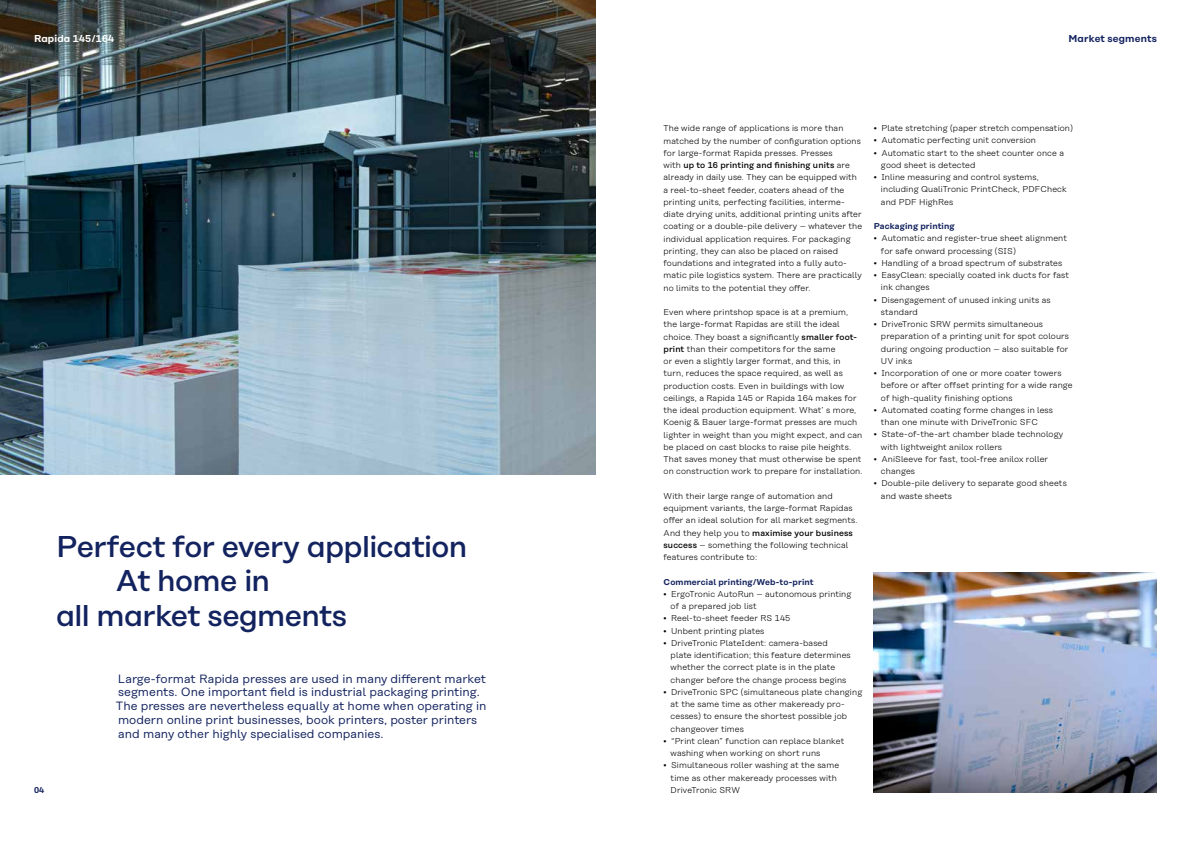
<style>
.page{position:relative;width:1191px;height:842px;background:#fff}
.page>*{position:absolute;margin:0;border:0;box-sizing:border-box;transform-origin:0 0}
.t1{font:500 30px "Koenig&Bauer H";letter-spacing:-.02em;color:#13235f}
.t2{font:12px/13.8px "Koenig&Bauer T";color:#13235f}
.t3{font:600 10px "Koenig&Bauer H";letter-spacing:.015em;color:#13235f}
.t4{font:600 10px "Koenig&Bauer H";letter-spacing:.015em;color:#fff}
.t5{font:300 8.5px/12.2px "Koenig&Bauer T";letter-spacing:.015em;color:#000}
.t6{font:600 8.5px "Koenig&Bauer T";letter-spacing:.015em;color:#13235f}
.t7{font:600 8.5px "Koenig&Bauer H";color:#13235f}
.s1{font-weight:500}
</style>
<div class="page">
<img style="left:0;top:0;width:595px;height:474px">
<img style="left:874px;top:572px;width:283px;height:221px">
<p class="t4" style="left:34px;top:33px;width:82px">Rapida 145/164</p>
<p class="t3" style="left:1068px;top:33px;width:90px">Market segments</p>
<h1 class="t1" style="left:56px;top:529px;width:412px">Perfect for every application</h1>
<h1 class="t1" style="left:116px;top:563px;width:156px">At home in</h1>
<h1 class="t1" style="left:56px;top:598px;width:292px">all market segments</h1>
<p class="t2" style="left:116px;top:672px;width:372px">Large-format Rapida presses are used in many different market segments. One important field is industrial packaging printing.<br>The presses are nevertheless equally at home when operating in modern online print businesses, book printers, poster printers and many other highly specialised companies.</p>
<p class="t7" style="left:34px;top:785px;width:12px">04</p>
<p class="t5" style="left:663px;top:122px;width:200px">The wide range of applications is more than matched by the number of configuration options for large-format Rapida presses. Presses<br>with <span class="s1">up to 16 printing and finishing units</span> are already in daily use. They can be equipped with a reel-to-sheet feeder, coaters ahead of the printing units, perfecting facilities, interme&shy;diate drying units, additional printing units after coating or a double-pile delivery – whatever the individual application requires. For packaging printing, they can also be placed on raised foundations and integrated into a fully auto&shy;matic pile logistics system. There are practically no limits to the potential they offer.</p>
<p class="t5" style="left:663px;top:306px;width:200px">Even where printshop space is at a premium, the large-format Rapidas are still the ideal choice. They boast a significantly <span class="s1">smaller foot&shy;print</span> than their competitors for the same<br>or even a slightly larger format, and this, in turn, reduces the space required, as well as production costs. Even in buildings with low ceilings, a Rapida 145 or Rapida 164 makes for the ideal production equipment. What’ s more, Koenig &amp; Bauer large-format presses are much lighter in weight than you might expect, and can be placed on cast blocks to raise pile heights.<br>That saves money that must otherwise be spent on construction work to prepare for installation.</p>
<p class="t5" style="left:663px;top:490px;width:195px">With their large range of automation and equipment variants, the large-format Rapidas offer an ideal solution for all market segments.<br>And they help you to <span class="s1">maximise your business success</span> – something the following technical features contribute to:</p>
<p class="t6" style="left:663px;top:576px;width:152px">Commercial printing/Web-to-print</p>
<p class="t5" style="left:670px;top:588px;width:182px;text-indent:-7px">• ErgoTronic AutoRun – autonomous printing of a prepared job list</p>
<p class="t5" style="left:663px;top:612px;width:128px">• Reel-to-sheet feeder RS 145</p>
<p class="t5" style="left:663px;top:624px;width:102px">• Unbent printing plates</p>
<p class="t5" style="left:670px;top:637px;width:182px;text-indent:-7px">• DriveTronic PlateIdent: camera-based plate identification; this feature determines whether the correct plate is in the plate changer before the change process begins</p>
<p class="t5" style="left:670px;top:686px;width:193px;text-indent:-7px">• DriveTronic SPC (simultaneous plate changing at the same time as other makeready pro&shy;cesses) to ensure the shortest possible job changeover times</p>
<p class="t5" style="left:670px;top:735px;width:175px;text-indent:-7px">• “Print clean” function can replace blanket washing when working on short runs</p>
<p class="t5" style="left:670px;top:759px;width:170px;text-indent:-7px">• Simultaneous roller washing at the same time as other makeready processes with<br>DriveTronic SRW</p>
<p class="t5" style="left:874px;top:122px;width:200px">• Plate stretching (paper stretch compensation)</p>
<p class="t5" style="left:874px;top:134px;width:164px">• Automatic perfecting unit conversion</p>
<p class="t5" style="left:881px;top:147px;width:185px;text-indent:-7px">• Automatic start to the sheet counter once a good sheet is detected</p>
<p class="t5" style="left:881px;top:171px;width:187px;text-indent:-7px">• Inline measuring and control systems, including QualiTronic PrintCheck, PDFCheck and PDF HighRes</p>
<p class="t6" style="left:874px;top:221px;width:82px">Packaging printing</p>
<p class="t5" style="left:881px;top:232px;width:187px;text-indent:-7px">• Automatic and register-true sheet alignment for safe onward processing (SIS)</p>
<p class="t5" style="left:874px;top:257px;width:190px">• Handling of a broad spectrum of substrates</p>
<p class="t5" style="left:881px;top:269px;width:190px;text-indent:-7px">• EasyClean: specially coated ink ducts for fast ink changes</p>
<p class="t5" style="left:881px;top:294px;width:171px;text-indent:-7px">• Disengagement of unused inking units as standard</p>
<p class="t5" style="left:881px;top:318px;width:189px;text-indent:-7px">• DriveTronic SRW permits simultaneous preparation of a printing unit for spot colours during ongoing production – also suitable for UV inks</p>
<p class="t5" style="left:881px;top:367px;width:193px;text-indent:-7px">• Incorporation of one or more coater towers before or after offset printing for a wide range of high-quality finishing options</p>
<p class="t5" style="left:881px;top:404px;width:174px;text-indent:-7px">• Automated coating forme changes in less than one minute with DriveTronic SFC</p>
<p class="t5" style="left:881px;top:428px;width:184px;text-indent:-7px">• State-of-the-art chamber blade technology with lightweight anilox rollers</p>
<p class="t5" style="left:881px;top:453px;width:169px;text-indent:-7px">• AniSleeve for fast, tool-free anilox roller changes</p>
<p class="t5" style="left:881px;top:477px;width:187px;text-indent:-7px">• Double-pile delivery to separate good sheets and waste sheets</p>
</div>
